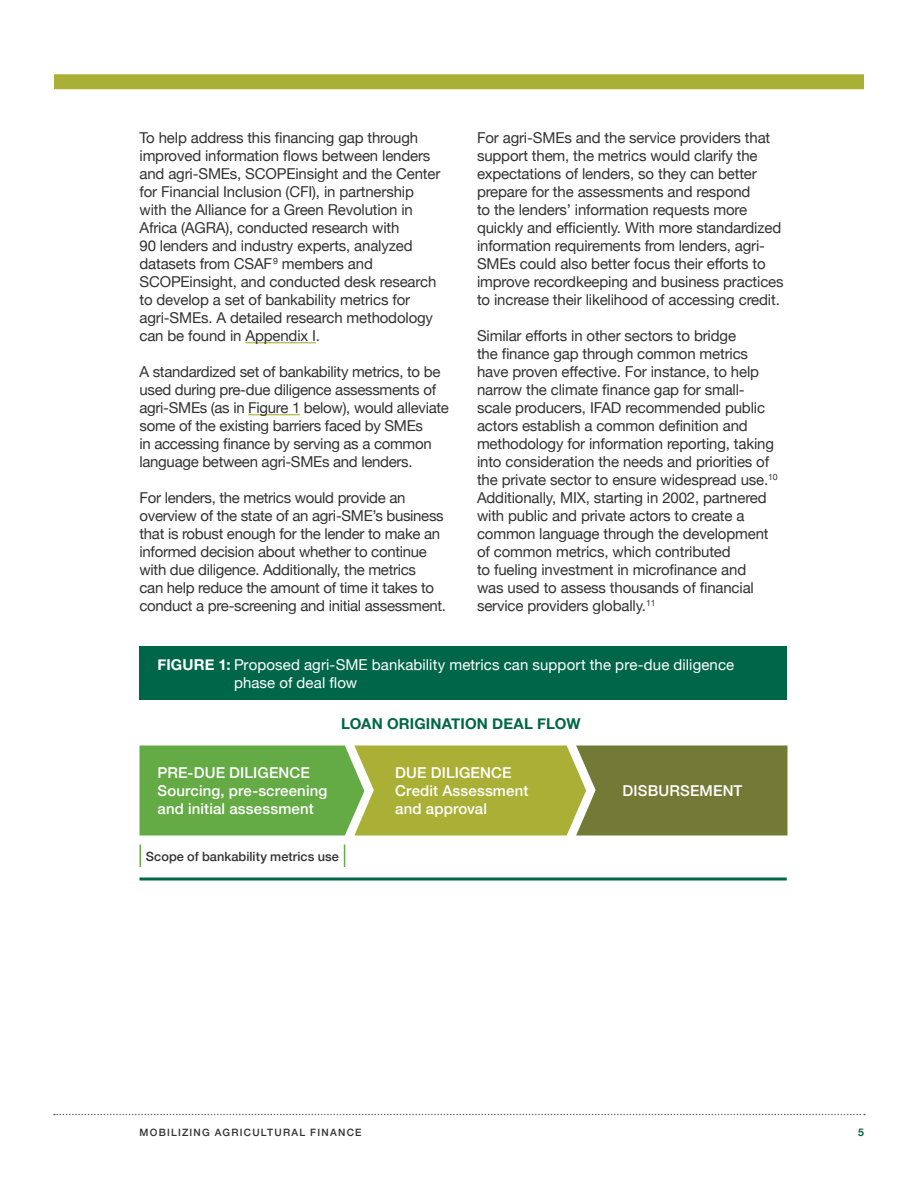
<style>
.page{position:relative;width:918px;height:1188px;background:#fff}
.page>*{position:absolute;margin:0;border:0;box-sizing:border-box;transform-origin:0 0}
.t1{font:15px/18px "Helvetica Neue";letter-spacing:-.01em;color:#333232}
.t2{font:500 15px/18px "Helvetica Neue";letter-spacing:.01em;color:#fff}
.t3{font:15px/18px "Helvetica Neue";letter-spacing:.005em;color:#fff}
.t4{font:700 15px "Helvetica Neue";letter-spacing:.01em;color:#006648}
.t5{font:500 12.75px "Helvetica Neue";letter-spacing:.005em;color:#333232}
.t6{font:700 10.5px "Helvetica Neue";color:#006648}
.t7{font:500 10.2px "Helvetica Neue";letter-spacing:.12em;color:#333232}
.s1{font-weight:700}
</style>
<div class="page">
<svg style="left:54px;top:1114px;width:811px;height:1px"></svg>
<div style="left:54px;top:74px;width:810px;height:15px;background:#aaaf36"></div>
<hr style="left:245px;top:342px;width:71px;height:1px;background:#aaaf36">
<hr style="left:248px;top:414px;width:52px;height:1px;background:#aaaf36">
<div style="left:140px;top:646px;width:648px;height:54px;background:#006648"></div>
<svg style="left:140px;top:746px;width:648px;height:90px;background:#849f41"></svg>
<hr style="left:140px;top:878px;width:647px;height:2px;background:#006648">
<svg style="left:140px;top:844px;width:1px;height:23px"></svg>
<svg style="left:344px;top:844px;width:1px;height:23px"></svg>
<p class="t1" style="left:140px;top:129px;width:302px">To help address this financing gap through improved information flows between lenders and agri-SMEs, SCOPEinsight and the Center for Financial Inclusion (CFI), in partnership with the Alliance for a Green Revolution in Africa (AGRA), conducted research with<br>90 lenders and industry experts, analyzed datasets from CSAF<sup>9</sup> members and SCOPEinsight, and conducted desk research to develop a set of bankability metrics for agri-SMEs. A detailed research methodology can be found in Appendix I.</p>
<p class="t1" style="left:140px;top:363px;width:311px">A standardized set of bankability metrics, to be used during pre-due diligence assessments of agri-SMEs (as in Figure 1 below), would alleviate some of the existing barriers faced by SMEs<br>in accessing finance by serving as a common language between agri-SMEs and lenders.</p>
<p class="t1" style="left:140px;top:489px;width:308px">For lenders, the metrics would provide an overview of the state of an agri-SME’s business that is robust enough for the lender to make an informed decision about whether to continue with due diligence. Additionally, the metrics<br>can help reduce the amount of time it takes to conduct a pre-screening and initial assessment.</p>
<p class="t1" style="left:477px;top:129px;width:308px">For agri-SMEs and the service providers that support them, the metrics would clarify the expectations of lenders, so they can better prepare for the assessments and respond<br>to the lenders’ information requests more quickly and efficiently. With more standardized information requirements from lenders, agri-SMEs could also better focus their efforts to improve recordkeeping and business practices to increase their likelihood of accessing credit.</p>
<p class="t1" style="left:477px;top:327px;width:302px">Similar efforts in other sectors to bridge<br>the finance gap through common metrics have proven effective. For instance, to help narrow the climate finance gap for small&shy;scale producers, IFAD recommended public actors establish a common definition and methodology for information reporting, taking into consideration the needs and priorities of the private sector to ensure widespread use.<sup>10<br></sup>Additionally, MIX, starting in 2002, partnered with public and private actors to create a common language through the development of common metrics, which contributed<br>to fueling investment in microfinance and<br>was used to assess thousands of financial service providers globally.<sup>11</sup></p>
<p class="t3" style="left:234px;top:656px;width:502px;text-indent:-76px"><span class="s1">FIGURE 1:</span> Proposed agri-SME bankability metrics can support the pre-due diligence phase of deal flow</p>
<p class="t4" style="left:341px;top:712px;width:241px">LOAN ORIGINATION DEAL FLOW</p>
<p class="t2" style="left:157px;top:762px;width:171px">PRE-DUE DILIGENCE<br>Sourcing, pre-screening and initial assessment</p>
<p class="t2" style="left:395px;top:762px;width:135px">DUE DILIGENCE<br>Credit Assessment and approval</p>
<p class="t5" style="left:146px;top:846px;width:194px">Scope of bankability metrics use</p>
<p class="t2" style="left:623px;top:780px;width:121px">DISBURSEMENT</p>
<p class="t7" style="left:140px;top:1124px;width:224px">MOBILIZING AGRICULTURAL FINANCE</p>
<p class="t6" style="left:858px;top:1124px;width:7px">5</p>
</div>
